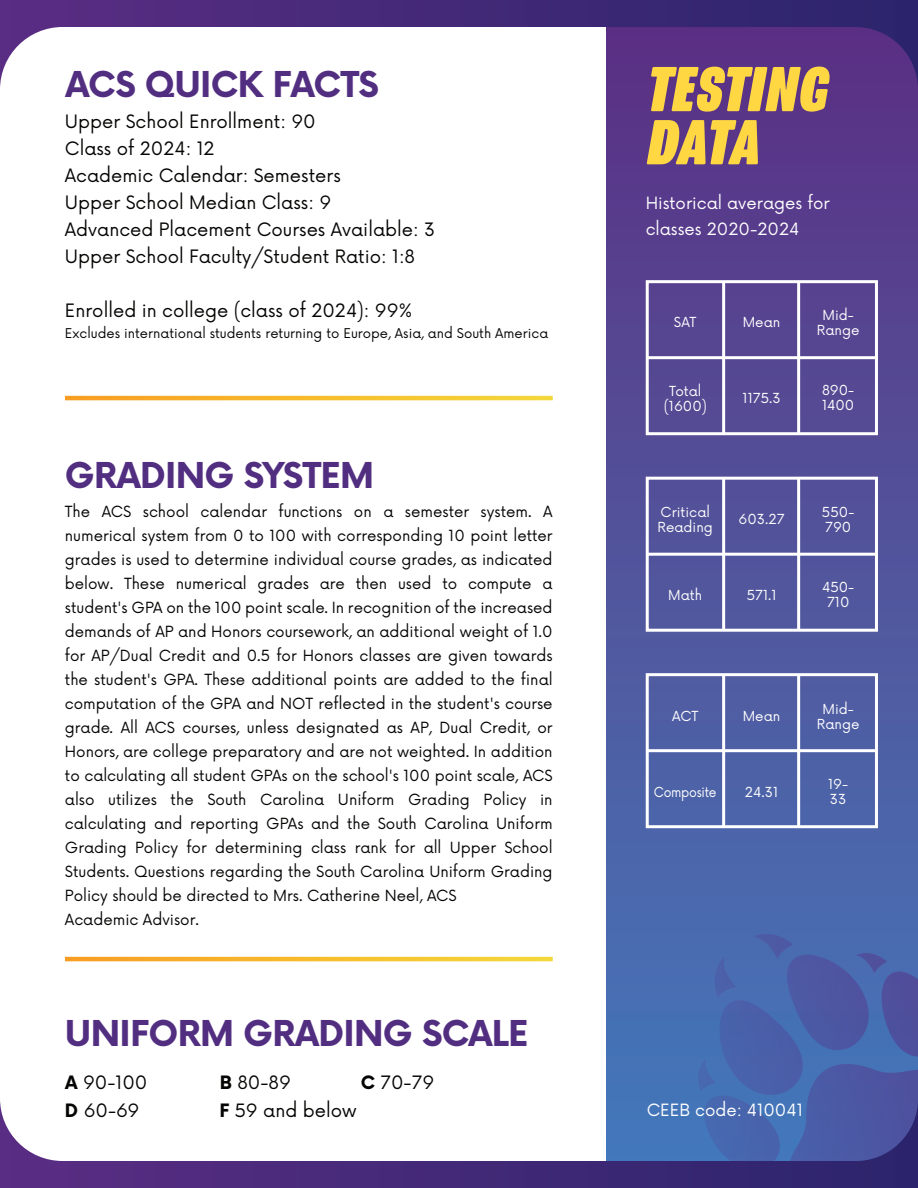
<style>
.page{position:relative;width:918px;height:1188px;background:#fff}
.page>*{position:absolute;margin:0;border:0;box-sizing:border-box;transform-origin:0 0}
.t1{font:italic 900 69px/53.1px "Program Nar OT";letter-spacing:.01em;color:#ffd743}
.t2{font:700 34.65px "Now";letter-spacing:-.02em;color:#522e81}
.t3{font:18px/27px "Now";color:#050504}
.t4{font:16.5px/25.5px "Now";color:#fff}
.t5{font:15px/24px "Now";color:#050504}
.t6{font:13.5px/15px "Now";color:#fff;text-align:center}
.t7{font:13.5px "Now";letter-spacing:-.02em;color:#fff;scale:.91 1}
.t8{font:13.2px "Now";color:#050504}
.s1{font-weight:700}
</style>
<div class="page">
<svg style="left:606px;top:90px;width:312px;height:1008px;background:#52529b"></svg>
<svg style="left:0;top:1098px;width:918px;height:90px"></svg>
<svg style="left:0;top:0;width:918px;height:90px"></svg>
<div style="left:646px;top:280px;width:232px;height:155px;border:3px solid #fff"></div>
<hr style="left:722px;top:282px;width:3px;height:152px;background:#fff">
<hr style="left:797px;top:282px;width:3px;height:152px;background:#fff">
<hr style="left:647px;top:356px;width:229px;height:3px;background:#fff">
<div style="left:646px;top:477px;width:232px;height:155px;border:3px solid #fff"></div>
<hr style="left:722px;top:478px;width:3px;height:152px;background:#fff">
<hr style="left:797px;top:478px;width:3px;height:152px;background:#fff">
<hr style="left:647px;top:553px;width:229px;height:3px;background:#fff">
<div style="left:646px;top:673px;width:232px;height:155px;border:3px solid #fff"></div>
<hr style="left:722px;top:675px;width:3px;height:152px;background:#fff">
<hr style="left:797px;top:675px;width:3px;height:152px;background:#fff">
<hr style="left:647px;top:749px;width:229px;height:3px;background:#fff">
<svg style="left:65px;top:957px;width:488px;height:4px;background:#f6ba2d"></svg>
<svg style="left:65px;top:396px;width:488px;height:4px;background:#f6ba2d"></svg>
<svg style="left:696px;top:934px;width:222px;height:227px;background:#4862aa"></svg>
<h2 class="t2" style="left:65px;top:58px;width:315px">ACS QUICK FACTS</h2>
<p class="t3" style="left:65px;top:107px;width:372px">Upper School Enrollment: 90<br>Class of 2024: 12<br>Academic Calendar: Semesters<br>Upper School Median Class: 9<br>Advanced Placement Courses Available: 3<br>Upper School Faculty/Student Ratio: 1:8</p>
<p class="t3" style="left:65px;top:296px;width:349px">Enrolled in college (class of 2024): 99%</p>
<p class="t8" style="left:65px;top:323px;width:485px">Excludes international students returning to Europe, Asia, and South America</p>
<h2 class="t2" style="left:65px;top:450px;width:311px">GRADING SYSTEM</h2>
<p class="t5" style="left:65px;top:498px;width:489px">The ACS school calendar functions on a semester system. A numerical system from 0 to 100 with corresponding 10 point letter grades is used to determine individual course grades, as indicated below. These numerical grades are then used to compute a student's GPA on the 100 point scale. In recognition of the increased demands of AP and Honors coursework, an additional weight of 1.0 for AP/Dual Credit and 0.5 for Honors classes are given towards the student's GPA. These additional points are added to the final computation of the GPA and NOT reflected in the student's course grade. All ACS courses, unless designated as AP, Dual Credit, or Honors, are college preparatory and are not weighted. In addition to calculating all student GPAs on the school's 100 point scale, ACS also utilizes the South Carolina Uniform Grading Policy in calculating and reporting GPAs and the South Carolina Uniform Grading Policy for determining class rank for all Upper School Students. Questions regarding the South Carolina Uniform Grading Policy should be directed to Mrs. Catherine Neel, ACS<br>Academic Advisor.</p>
<h2 class="t2" style="left:65px;top:1008px;width:465px">UNIFORM GRADING SCALE</h2>
<p class="t3" style="left:65px;top:1067px;width:84px"><span class="s1">A</span> 90-100</p>
<p class="t3" style="left:220px;top:1067px;width:73px"><span class="s1">B</span> 80-89</p>
<p class="t3" style="left:65px;top:1095px;width:76px"><span class="s1">D</span> 60-69</p>
<p class="t3" style="left:220px;top:1095px;width:139px"><span class="s1">F</span> 59 and below</p>
<p class="t3" style="left:361px;top:1067px;width:75px"><span class="s1">C</span> 70-79</p>
<h1 class="t1" style="left:648px;top:61px;width:182px">TESTING<br>DATA</h1>
<p class="t4" style="left:646px;top:189px;width:186px">Historical averages for classes 2020-2024</p>
<p class="t6" style="left:674px;top:314px;width:24px">SAT</p>
<p class="t6" style="left:743px;top:314px;width:39px">Mean</p>
<p class="t6" style="left:817px;top:306px;width:44px">Mid-<br>Range</p>
<p class="t6" style="left:664px;top:382px;width:45px">Total (1600)</p>
<p class="t6" style="left:743px;top:390px;width:40px">1175.3</p>
<p class="t6" style="left:822px;top:382px;width:34px;text-align:left">890-<br>1400</p>
<p class="t6" style="left:658px;top:504px;width:57px;text-align:left">Critical<br>Reading</p>
<p class="t6" style="left:739px;top:511px;width:47px">603.27</p>
<p class="t6" style="left:822px;top:504px;width:34px;text-align:left">550-<br>790</p>
<p class="t6" style="left:668px;top:587px;width:35px">Math</p>
<p class="t6" style="left:747px;top:587px;width:31px">571.1</p>
<p class="t6" style="left:822px;top:579px;width:34px">450-<br>710</p>
<p class="t6" style="left:672px;top:708px;width:28px">ACT</p>
<p class="t6" style="left:743px;top:708px;width:39px">Mean</p>
<p class="t6" style="left:817px;top:701px;width:44px">Mid-<br>Range</p>
<p class="t7" style="left:654px;top:781px;width:71px">Composite</p>
<p class="t6" style="left:745px;top:783px;width:35px">24.31</p>
<p class="t6" style="left:828px;top:776px;width:22px;text-align:left">19-<br>33</p>
<p class="t4" style="left:647px;top:1096px;width:158px">CEEB code: 410041</p>
</div>
